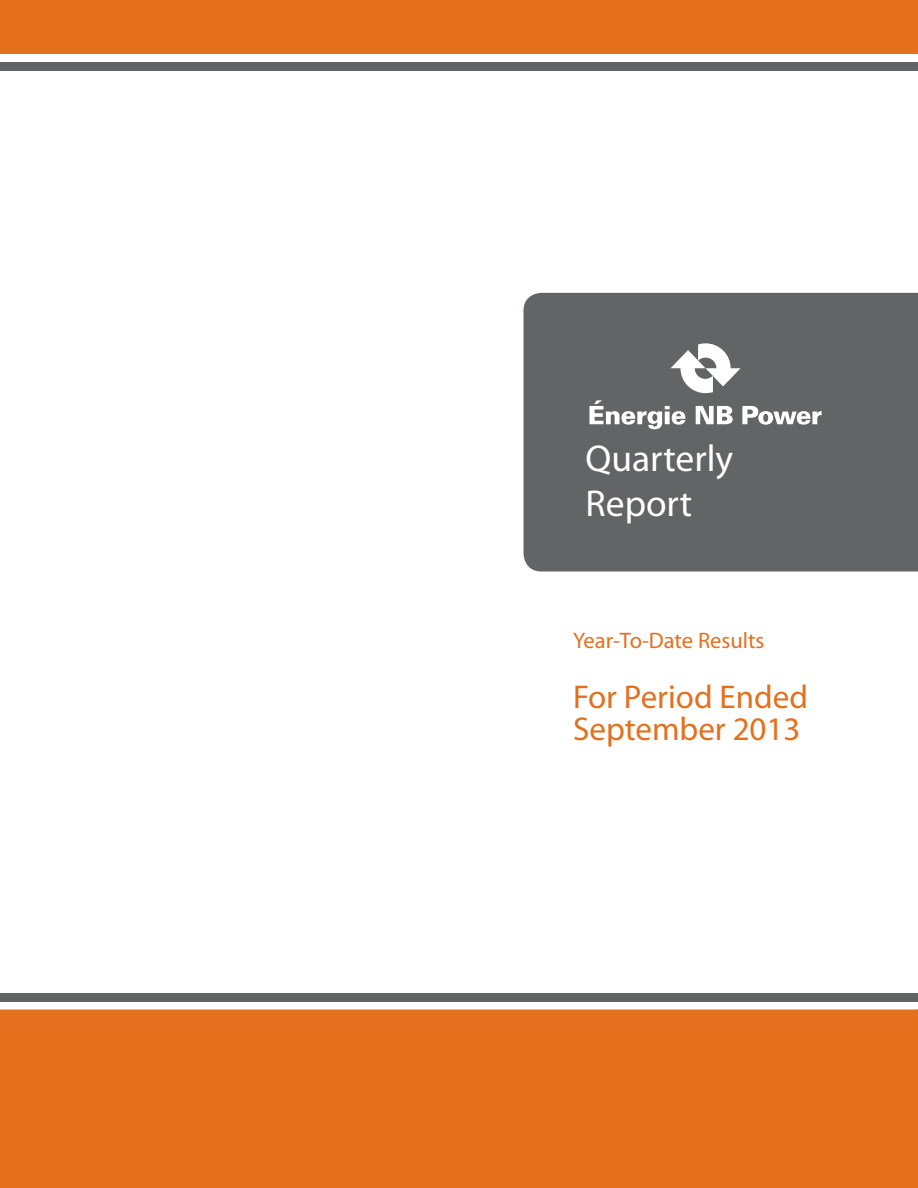
<style>
.page{position:relative;width:918px;height:1188px;background:#e4701e}
.page>*{position:absolute;margin:0;border:0;box-sizing:border-box;transform-origin:0 0}
.t1{font:37.5px/45px "Myriad";color:#fff}
.t2{font:33px/31.5px "Myriad";color:#e4701e}
.t3{font:22.5px "Myriad";color:#e4701e}
</style>
<div class="page">
<div style="left:0;top:54px;width:918px;height:956px;background:#fff"></div>
<div style="left:524px;top:293px;width:394px;height:278px;background:#636466"></div>
<svg style="left:671px;top:343px;width:70px;height:50px;background:#acadae"></svg>
<svg style="left:590px;top:400px;width:95px;height:29px;background:#969798"></svg>
<svg style="left:696px;top:406px;width:37px;height:19px"></svg>
<svg style="left:742px;top:406px;width:80px;height:19px;background:#aaabac"></svg>
<div style="left:0;top:62px;width:918px;height:9px;background:#636466"></div>
<div style="left:0;top:994px;width:918px;height:8px;background:#636466"></div>
<p class="t1" style="left:586px;top:437px;width:149px">Quarterly<br>Report</p>
<p class="t3" style="left:573px;top:630px;width:193px">Year-To-Date Results</p>
<p class="t2" style="left:573px;top:683px;width:236px">For Period Ended<br>September 2013</p>
</div>
